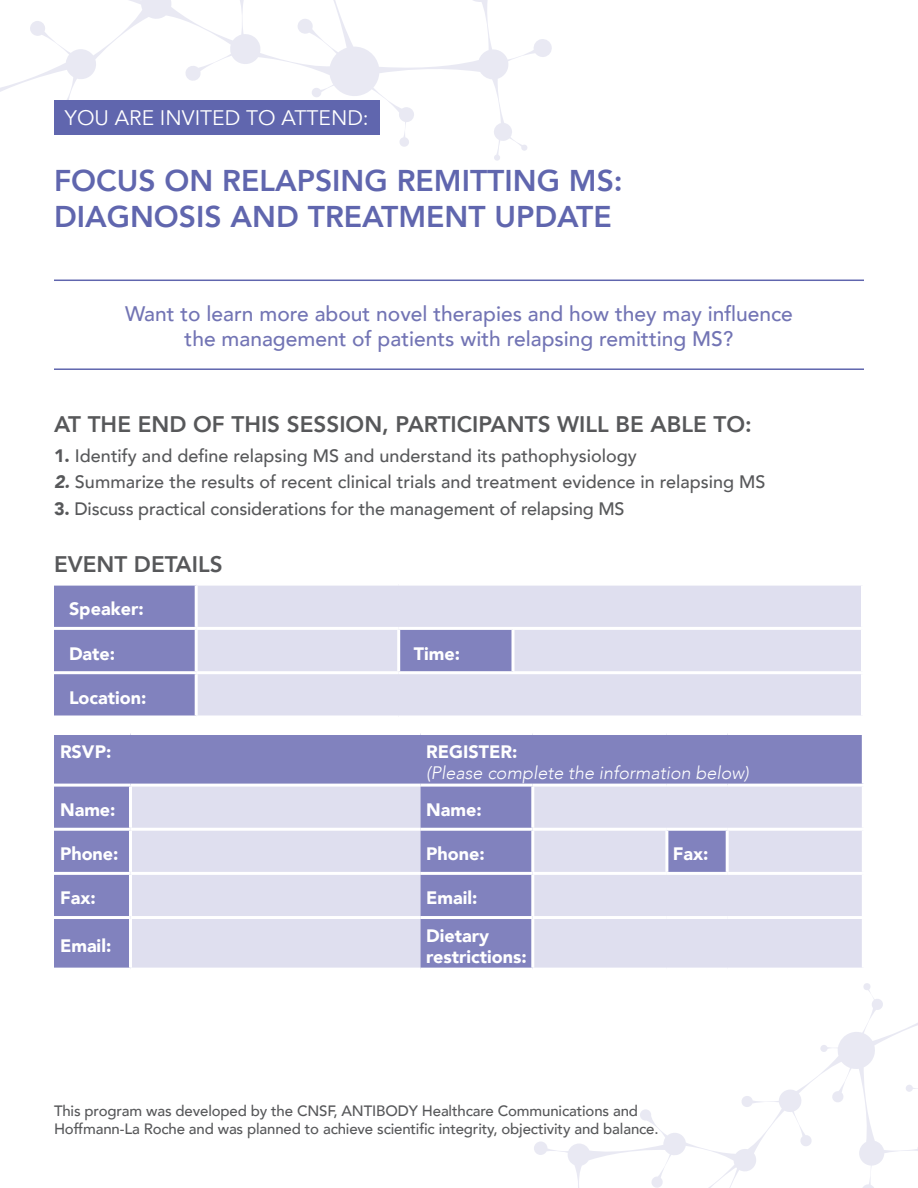
<style>
.page{position:relative;width:918px;height:1188px;background:#fff}
.page>*{position:absolute;margin:0;border:0;box-sizing:border-box;transform-origin:0 0}
.t1{font:800 30px "Avenir";color:#6066ae}
.t2{font:800 22.5px "Avenir";color:#57585a}
.t3{font:500 21px/25.2px "Avenir";color:#7274b4;text-align:center}
.t4{font:21px "Avenir";color:#fff}
.t5{font:500 18px "Avenir";color:#57585a}
.t6{font:900 18px/21.6px "Avenir";color:#fff}
.t7{font:italic 300 18px/21.6px "Avenir";color:#fff}
.t8{font:500 15px/18px "Avenir";letter-spacing:-.01em;color:#57585a}
.s1{font-weight:900}
.s2{font-weight:900;font-style:italic}
.s3{font-weight:900;font-style:normal}
</style>
<div class="page">
<svg style="left:534px;top:983px;width:384px;height:205px"></svg>
<svg style="left:0;top:0;width:552px;height:161px"></svg>
<div style="left:54px;top:586px;width:141px;height:130px;background:#8182be"></div>
<div style="left:198px;top:586px;width:663px;height:130px;background:#dfdfef"></div>
<hr style="left:397px;top:630px;width:3px;height:41px;background:#fff">
<hr style="left:512px;top:630px;width:2px;height:41px;background:#fff">
<hr style="left:54px;top:627px;width:142px;height:3px;background:#fff">
<hr style="left:196px;top:627px;width:203px;height:3px;background:#fff">
<hr style="left:399px;top:627px;width:114px;height:3px;background:#fff">
<hr style="left:513px;top:627px;width:351px;height:3px;background:#fff">
<hr style="left:54px;top:671px;width:142px;height:3px;background:#fff">
<hr style="left:196px;top:671px;width:203px;height:3px;background:#fff">
<hr style="left:399px;top:671px;width:114px;height:3px;background:#fff">
<hr style="left:513px;top:671px;width:351px;height:3px;background:#fff">
<div style="left:54px;top:735px;width:808px;height:233px;background:#8182be"></div>
<svg style="left:132px;top:787px;width:730px;height:181px;background:#cfcfe6"></svg>
<hr style="left:54px;top:784px;width:76px;height:3px;background:#fff">
<hr style="left:420px;top:784px;width:113px;height:3px;background:#fff">
<hr style="left:130px;top:784px;width:290px;height:3px;background:#fff">
<hr style="left:129px;top:787px;width:3px;height:41px;background:#fff">
<hr style="left:531px;top:787px;width:3px;height:41px;background:#fff">
<hr style="left:533px;top:784px;width:134px;height:3px;background:#fff">
<hr style="left:667px;top:784px;width:60px;height:3px;background:#fff">
<hr style="left:727px;top:784px;width:138px;height:3px;background:#fff">
<hr style="left:54px;top:828px;width:76px;height:3px;background:#fff">
<hr style="left:420px;top:828px;width:113px;height:3px;background:#fff">
<hr style="left:130px;top:828px;width:290px;height:3px;background:#fff">
<hr style="left:129px;top:831px;width:3px;height:41px;background:#fff">
<hr style="left:531px;top:831px;width:3px;height:41px;background:#fff">
<hr style="left:533px;top:828px;width:134px;height:3px;background:#fff">
<hr style="left:667px;top:828px;width:60px;height:3px;background:#fff">
<hr style="left:665px;top:831px;width:3px;height:41px;background:#fff">
<hr style="left:727px;top:828px;width:138px;height:3px;background:#fff">
<hr style="left:726px;top:831px;width:3px;height:41px;background:#fff">
<hr style="left:54px;top:872px;width:76px;height:3px;background:#fff">
<hr style="left:420px;top:872px;width:113px;height:3px;background:#fff">
<hr style="left:130px;top:872px;width:290px;height:3px;background:#fff">
<hr style="left:129px;top:875px;width:3px;height:41px;background:#fff">
<hr style="left:531px;top:875px;width:3px;height:41px;background:#fff">
<hr style="left:533px;top:872px;width:134px;height:3px;background:#fff">
<hr style="left:667px;top:872px;width:60px;height:3px;background:#fff">
<hr style="left:727px;top:872px;width:138px;height:3px;background:#fff">
<hr style="left:54px;top:916px;width:76px;height:3px;background:#fff">
<hr style="left:420px;top:916px;width:113px;height:3px;background:#fff">
<hr style="left:130px;top:916px;width:290px;height:3px;background:#fff">
<hr style="left:129px;top:919px;width:3px;height:49px;background:#fff">
<hr style="left:531px;top:919px;width:3px;height:49px;background:#fff">
<hr style="left:533px;top:916px;width:134px;height:3px;background:#fff">
<hr style="left:667px;top:916px;width:60px;height:3px;background:#fff">
<hr style="left:727px;top:916px;width:138px;height:3px;background:#fff">
<div style="left:54px;top:101px;width:326px;height:34px;background:#6066ae"></div>
<hr style="left:54px;top:280px;width:810px;height:1px;background:#6066ae">
<hr style="left:54px;top:368px;width:810px;height:2px;background:#6066ae">
<p class="t4" style="left:65px;top:106px;width:305px">YOU ARE INVITED TO ATTEND:</p>
<p class="t1" style="left:54px;top:157px;width:570px">FOCUS ON RELAPSING REMITTING MS:</p>
<p class="t1" style="left:54px;top:193px;width:559px">DIAGNOSIS AND TREATMENT UPDATE</p>
<p class="t3" style="left:125px;top:300px;width:669px">Want to learn more about novel therapies and how they may influence the management of patients with relapsing remitting MS?</p>
<p class="t2" style="left:54px;top:406px;width:699px">AT THE END OF THIS SESSION, PARTICIPANTS WILL BE ABLE TO:</p>
<p class="t5" style="left:54px;top:440px;width:584px"><span class="s1">1.</span> Identify and define relapsing MS and understand its pathophysiology</p>
<p class="t5" style="left:54px;top:467px;width:713px"><span class="s2">2.</span> Summarize the results of recent clinical trials and treatment evidence in relapsing MS</p>
<p class="t5" style="left:54px;top:493px;width:572px"><span class="s1">3.</span> Discuss practical considerations for the management of relapsing MS</p>
<p class="t2" style="left:54px;top:547px;width:170px">EVENT DETAILS</p>
<p class="t6" style="left:69px;top:598px;width:76px">Speaker:</p>
<p class="t6" style="left:69px;top:642px;width:48px">Date:</p>
<p class="t6" style="left:414px;top:642px;width:48px">Time:</p>
<p class="t6" style="left:69px;top:686px;width:79px">Location:</p>
<p class="t6" style="left:60px;top:740px;width:53px">RSVP:</p>
<p class="t7" style="left:426px;top:741px;width:324px"><span class="s3">REGISTER:<br></span>(Please complete the information below)</p>
<p class="t6" style="left:60px;top:799px;width:57px">Name:</p>
<p class="t6" style="left:426px;top:799px;width:57px">Name:</p>
<p class="t6" style="left:60px;top:843px;width:60px">Phone:</p>
<p class="t6" style="left:426px;top:843px;width:60px">Phone:</p>
<p class="t6" style="left:673px;top:843px;width:37px">Fax:</p>
<p class="t6" style="left:60px;top:887px;width:37px">Fax:</p>
<p class="t6" style="left:426px;top:887px;width:53px">Email:</p>
<p class="t6" style="left:60px;top:935px;width:53px">Email:</p>
<p class="t6" style="left:426px;top:924px;width:102px">Dietary restrictions:</p>
<p class="t8" style="left:54px;top:1101px;width:606px">This program was developed by the CNSF, ANTIBODY Healthcare Communications and<br>Hoffmann-La Roche and was planned to achieve scientific integrity, objectivity and balance.</p>
</div>
